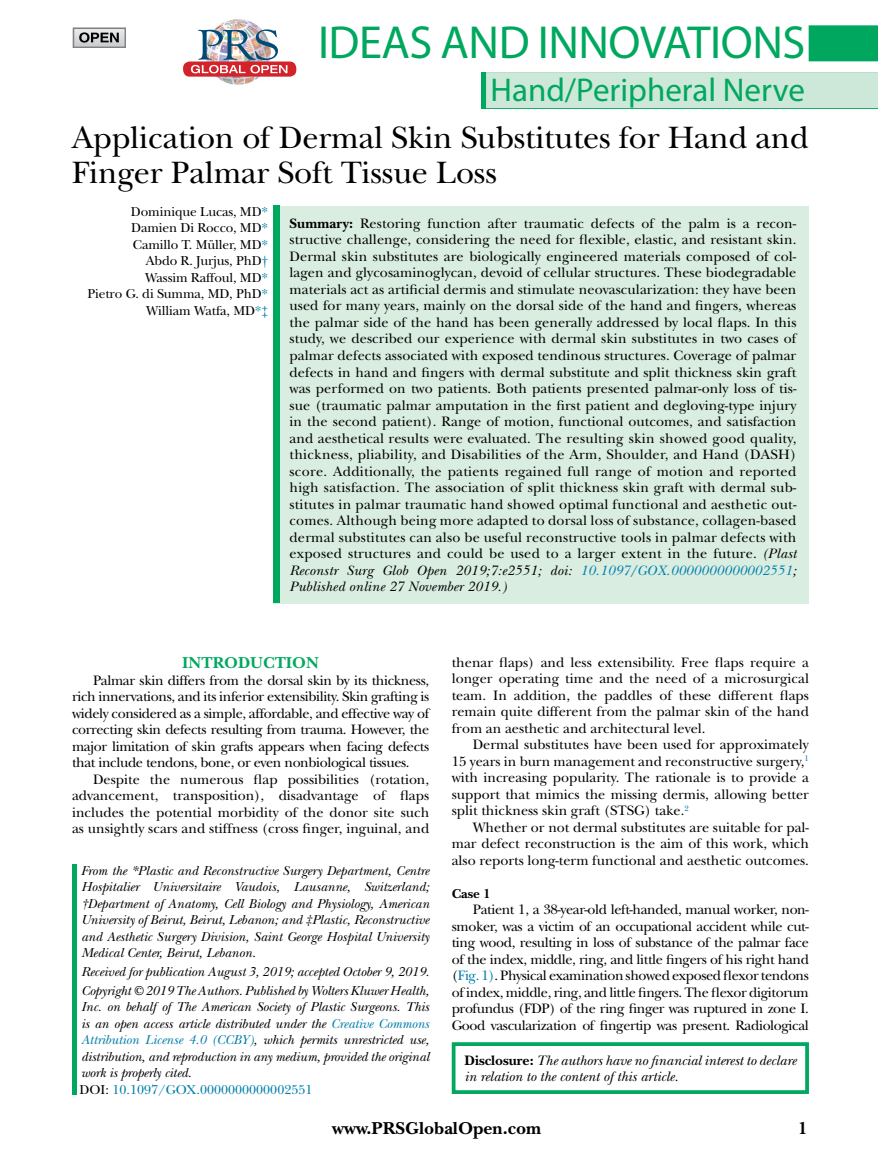
<style>
.page{position:relative;width:878px;height:1175px;background:#fff}
.page>*{position:absolute;margin:0;border:0;box-sizing:border-box;transform-origin:0 0}
.t1{font:46.5px "Myriad Pro";letter-spacing:-.01em;color:#00a85f}
.t2{font:33px "Myriad Pro";color:#00a85f}
.t3{font:32.25px/34.5px "New Baskerville Std";letter-spacing:-.005em;color:#000}
.t4{font:700 18px "New Baskerville Std";color:#000}
.t5{font:700 16.5px "New Baskerville Std";color:#00a85f}
.t6{font:14.25px/16.5px "New Baskerville Std";color:#000;text-align:justify}
.t7{font:italic 14.25px/16.5px "New Baskerville Std";color:#000}
.t8{font:italic 13.5px/16.5px "New Baskerville Std";letter-spacing:-.005em;color:#000}
.t9{font:13.5px/16.5px "New Baskerville Std";letter-spacing:-.01em;color:#000;text-align:right}
.t10{font:700 13.5px "New Baskerville Std";color:#000}
.s1{color:#017eac}
.s2{font-weight:700}
.s3{font-style:italic}
.s4{font-style:italic;color:#017eac}
.s5{font-style:normal}
.s6{font-style:normal;color:#017eac}
.s7{font-weight:700;font-style:normal}
</style>
<div class="page">
<div style="left:73px;top:28px;width:52px;height:20px;border:2px solid #808285"></div>
<svg style="left:79px;top:32px;width:40px;height:11px"></svg>
<img style="left:214px;top:20px;width:47px;height:64px">
<svg style="left:183px;top:61px;width:113px;height:16px"></svg>
<img style="left:191px;top:29px;width:96px;height:44px">
<div style="left:452px;top:1042px;width:356px;height:52px;border:4px solid #00a85f"></div>
<div style="left:486px;top:72px;width:392px;height:36px;background:#cde8d8"></div>
<hr style="left:72px;top:864px;width:4px;height:99px;background:#00a85f">
<hr style="left:72px;top:963px;width:4px;height:19px;background:#00a85f">
<hr style="left:72px;top:982px;width:4px;height:101px;background:#00a85f">
<hr style="left:72px;top:1081px;width:4px;height:13px;background:#00a85f">
<div style="left:274px;top:126px;width:534px;height:478px;background:#d9ede1"></div>
<div style="left:274px;top:194px;width:534px;height:11px;background:#fff"></div>
<div style="left:274px;top:205px;width:6px;height:398px;background:#00a85f"></div>
<div style="left:72px;top:126px;width:736px;height:71px;background:#fff"></div>
<div style="left:808px;top:25px;width:70px;height:36px;background:#00a85f"></div>
<h1 class="t1" style="left:318px;top:14px;width:489px">IDEAS AND INNOVATIONS</h1>
<h2 class="t2" style="left:490px;top:69px;width:316px">HAND/PERIPHERAL NERVE</h2>
<h3 class="t3" style="left:72px;top:121px;width:738px">Application of Dermal Skin Substitutes for Hand and<br>Finger Palmar Soft Tissue Loss</h3>
<p class="t9" style="left:87px;top:203px;width:182px">Dominique Lucas, MD<span class="s1">*<br></span>Damien Di Rocco, MD<span class="s1">*<br></span>Camillo T. Müller, MD<span class="s1">*<br></span>Abdo R. Jurjus, PhD<span class="s1">†<br></span>Wassim Raffoul, MD<span class="s1">*<br></span>Pietro G. di Summa, MD, PhD<span class="s1">*<br></span>William Watfa, MD<span class="s1">*‡</span></p>
<p class="t6" style="left:289px;top:215px;width:508px"><span class="s2">Summary:</span> Restoring function after traumatic defects of the palm is a recon&shy;structive challenge, considering the need for flexible, elastic, and resistant skin.<br>Dermal skin substitutes are biologically engineered materials composed of col&shy;lagen and glycosaminoglycan, devoid of cellular structures. These biodegradable materials act as artificial dermis and stimulate neovascularization: they have been used for many years, mainly on the dorsal side of the hand and fingers, whereas the palmar side of the hand has been generally addressed by local flaps. In this study, we described our experience with dermal skin substitutes in two cases of palmar defects associated with exposed tendinous structures. Coverage of palmar defects in hand and fingers with dermal substitute and split thickness skin graft was performed on two patients. Both patients presented palmar-only loss of tis&shy;sue (traumatic palmar amputation in the first patient and degloving-type injury in the second patient). Range of motion, functional outcomes, and satisfaction and aesthetical results were evaluated. The resulting skin showed good quality, thickness, pliability, and Disabilities of the Arm, Shoulder, and Hand (DASH) score. Additionally, the patients regained full range of motion and reported high satisfaction. The association of split thickness skin graft with dermal sub&shy;stitutes in palmar traumatic hand showed optimal functional and aesthetic out&shy;comes. Although being more adapted to dorsal loss of substance, collagen-based dermal substitutes can also be useful reconstructive tools in palmar defects with exposed structures and could be used to a larger extent in the future. <span class="s3">(Plast Reconstr Surg Glob Open 2019;7:e2551; doi:</span> <span class="s4">10.1097/GOX.0000000000002551</span><span class="s3">; Published online 27 November 2019.)</span></p>
<p class="t5" style="left:182px;top:653px;width:138px">INTRODUCTION</p>
<p class="t6" style="left:72px;top:672px;width:359px;text-indent:21px">Palmar skin differs from the dorsal skin by its thickness, rich innervations, and its inferior extensibility. Skin grafting is widely considered as a simple, affordable, and effective way of correcting skin defects resulting from trauma. However, the major limitation of skin grafts appears when facing defects that include tendons, bone, or even nonbiological tissues.</p>
<p class="t6" style="left:72px;top:771px;width:359px;text-indent:21px">Despite the numerous flap possibilities (rotation, advancement, transposition), disadvantage of flaps includes the potential morbidity of the donor site such as unsightly scars and stiffness (cross finger, inguinal, and</p>
<p class="t8" style="left:81px;top:862px;width:350px;text-align:justify">From the *Plastic and Reconstructive Surgery Department, Centre Hospitalier Universitaire Vaudois, Lausanne, Switzerland; †Department of Anatomy, Cell Biology and Physiology, American University of Beirut, Beirut, Lebanon; and ‡Plastic, Reconstructive and Aesthetic Surgery Division, Saint George Hospital University Medical Center, Beirut, Lebanon.</p>
<p class="t8" style="left:81px;top:962px;width:350px;line-height:18.8px">Received for publication August 3, 2019; accepted October 9, 2019.<br>Copyright © 2019 The Authors. Published by Wolters Kluwer Health,</p>
<p class="t8" style="left:80px;top:998px;width:351px">Inc. on behalf of The American Society of Plastic Surgeons. This is an open access article distributed under the <span class="s1">Creative Commons Attribution License 4.0 (CCBY)</span>, which permits unrestricted use, distribution, and reproduction in any medium, provided the original work is properly cited.<br><span class="s5">DOI:</span> <span class="s6">10.1097/GOX.0000000000002551</span></p>
<p class="t6" style="left:452px;top:654px;width:359px">thenar flaps) and less extensibility. Free flaps require a longer operating time and the need of a microsurgical team. In addition, the paddles of these different flaps remain quite different from the palmar skin of the hand from an aesthetic and architectural level.</p>
<p class="t6" style="left:451px;top:736px;width:359px;text-indent:21px">Dermal substitutes have been used for approximately 15 years in burn management and reconstructive surgery,<sup>1 </sup>with increasing popularity. The rationale is to provide a support that mimics the missing dermis, allowing better split thickness skin graft (STSG) take.<sup>2</sup></p>
<p class="t6" style="left:451px;top:819px;width:359px;text-indent:21px">Whether or not dermal substitutes are suitable for pal&shy;mar defect reconstruction is the aim of this work, which also reports long-term functional and aesthetic outcomes.</p>
<p class="t10" style="left:452px;top:885px;width:40px">Case 1</p>
<p class="t6" style="left:451px;top:901px;width:359px;text-indent:21px">Patient 1, a 38-year-old left-handed, manual worker, non&shy;smoker, was a victim of an occupational accident while cut&shy;ting wood, resulting in loss of substance of the palmar face of the index, middle, ring, and little fingers of his right hand (<span class="s1">Fig. 1)</span>. Physical examination showed exposed flexor tendons of index, middle, ring, and little fingers. The flexor digitorum profundus (FDP) of the ring finger was ruptured in zone I.<br>Good vascularization of fingertip was present. Radiological</p>
<p class="t7" style="left:464px;top:1051px;width:333px"><span class="s7">Disclosure:</span> The authors have no financial interest to declare in relation to the content of this article.</p>
<p class="t4" style="left:332px;top:1118px;width:210px">www.PRSGlobalOpen.com</p>
<p class="t4" style="left:798px;top:1118px;width:11px">1</p>
</div>
